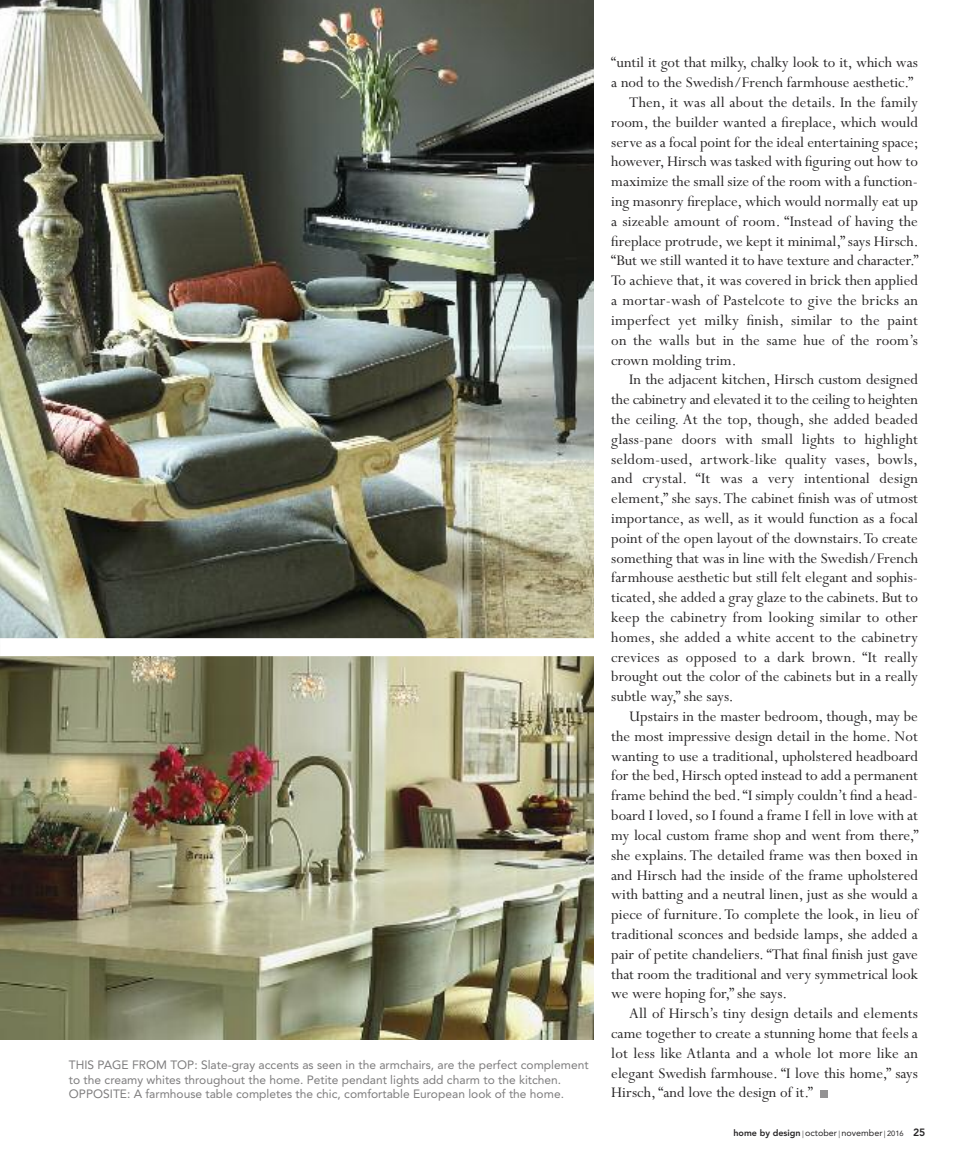
<style>
.page{position:relative;width:972px;height:1175px;background:#fff}
.page>*{position:absolute;margin:0;border:0;box-sizing:border-box;transform-origin:0 0}
.t1{font:16.5px "Perpetua";color:#272526}
.t2{font:12px/14.4px "Avenir";color:#7d7c7d}
.t3{font:9px "Avenir";color:#272526}
.s1{font-weight:800}
.s2{font-family:"Perpetua"}
.s3{font-size:7.5px}
.s4{font-weight:800;font-size:10.5px}
</style>
<div class="page">
<div style="left:820px;top:1089px;width:7px;height:8px;background:#939293"></div>
<img style="left:0;top:0;width:593px;height:638px">
<img style="left:0;top:656px;width:593px;height:384px">
<p class="t2" style="left:69px;top:1058px;width:521px">THIS PAGE FROM TOP: Slate-gray accents as seen in the armchairs, are the perfect complement to the creamy whites throughout the home. Petite pendant lights add charm to the kitchen.<br>OPPOSITE: A farmhouse table completes the chic, comfortable European look of the home.</p>
<p class="t1" style="left:611px;top:56px;width:308px">“until it got that milky, chalky look to it, which was</p>
<p class="t1" style="left:611px;top:76px;width:303px">a nod to the Swedish/French farmhouse aesthetic.”</p>
<p class="t1" style="left:629px;top:96px;width:290px">Then, it was all about the details. In the family</p>
<p class="t1" style="left:611px;top:116px;width:308px">room, the builder wanted a fireplace, which would</p>
<p class="t1" style="left:611px;top:136px;width:309px">serve as a focal point for the ideal entertaining space;</p>
<p class="t1" style="left:611px;top:155px;width:308px">however,Hirsch was tasked with figuring out how to</p>
<p class="t1" style="left:611px;top:175px;width:308px">maximize the small size of the room with a function-</p>
<p class="t1" style="left:611px;top:195px;width:308px">ing masonry fireplace, which would normally eat up</p>
<p class="t1" style="left:611px;top:215px;width:308px">a sizeable amount of room. “Instead of having the</p>
<p class="t1" style="left:611px;top:235px;width:309px">fireplace protrude, we kept it minimal,” says Hirsch.</p>
<p class="t1" style="left:611px;top:254px;width:309px">“But we still wanted it to have texture and character.”</p>
<p class="t1" style="left:611px;top:274px;width:308px">To achieve that, it was covered in brick then applied</p>
<p class="t1" style="left:611px;top:294px;width:308px">a mortar-wash of Pastelcote to give the bricks an</p>
<p class="t1" style="left:611px;top:314px;width:308px">imperfect yet milky finish, similar to the paint</p>
<p class="t1" style="left:611px;top:334px;width:308px">on the walls but in the same hue of the room’s</p>
<p class="t1" style="left:611px;top:353px;width:127px">crown molding trim.</p>
<p class="t1" style="left:629px;top:373px;width:290px">In the adjacent kitchen, Hirsch custom designed</p>
<p class="t1" style="left:611px;top:393px;width:308px">the cabinetry and elevated it to the ceiling to heighten</p>
<p class="t1" style="left:611px;top:413px;width:308px">the ceiling. At the top, though, she added beaded</p>
<p class="t1" style="left:611px;top:433px;width:308px">glass-pane doors with small lights to highlight</p>
<p class="t1" style="left:611px;top:452px;width:308px">seldom-used, artwork-like quality vases, bowls,</p>
<p class="t1" style="left:611px;top:472px;width:308px">and crystal. “It was a very intentional design</p>
<p class="t1" style="left:611px;top:492px;width:308px">element,” she says.The cabinet finish was of utmost</p>
<p class="t1" style="left:611px;top:512px;width:308px">importance, as well, as it would function as a focal</p>
<p class="t1" style="left:611px;top:532px;width:308px">point of the open layout of the downstairs.To create</p>
<p class="t1" style="left:611px;top:551px;width:308px">something that was in line with the Swedish/French</p>
<p class="t1" style="left:611px;top:571px;width:308px">farmhouse aesthetic but still felt elegant and sophis-</p>
<p class="t1" style="left:611px;top:591px;width:308px">ticated,she added a gray glaze to the cabinets. But to</p>
<p class="t1" style="left:611px;top:611px;width:308px">keep the cabinetry from looking similar to other</p>
<p class="t1" style="left:611px;top:631px;width:308px">homes, she added a white accent to the cabinetry</p>
<p class="t1" style="left:611px;top:650px;width:308px">crevices as opposed to a dark brown. “It really</p>
<p class="t1" style="left:611px;top:670px;width:308px">brought out the color of the cabinets but in a really</p>
<p class="t1" style="left:611px;top:690px;width:124px">subtle way,” she says.</p>
<p class="t1" style="left:629px;top:710px;width:290px">Upstairs in the master bedroom, though, may be</p>
<p class="t1" style="left:611px;top:730px;width:308px">the most impressive design detail in the home. Not</p>
<p class="t1" style="left:611px;top:749px;width:308px">wanting to use a traditional, upholstered headboard</p>
<p class="t1" style="left:611px;top:769px;width:308px">for the bed,Hirsch opted instead to add a permanent</p>
<p class="t1" style="left:611px;top:789px;width:308px">frame behind the bed.“I simply couldn’t find a head-</p>
<p class="t1" style="left:611px;top:809px;width:308px">board I loved, so I found a frame I fell in love with at</p>
<p class="t1" style="left:611px;top:829px;width:309px">my local custom frame shop and went from there,”</p>
<p class="t1" style="left:611px;top:848px;width:308px">she explains.The detailed frame was then boxed in</p>
<p class="t1" style="left:611px;top:868px;width:308px">and Hirsch had the inside of the frame upholstered</p>
<p class="t1" style="left:611px;top:888px;width:308px">with batting and a neutral linen, just as she would a</p>
<p class="t1" style="left:611px;top:908px;width:308px">piece of furniture.To complete the look, in lieu of</p>
<p class="t1" style="left:611px;top:928px;width:308px">traditional sconces and bedside lamps, she added a</p>
<p class="t1" style="left:611px;top:947px;width:308px">pair of petite chandeliers. “That final finish just gave</p>
<p class="t1" style="left:611px;top:967px;width:308px">that room the traditional and very symmetrical look</p>
<p class="t1" style="left:611px;top:987px;width:177px">we were hoping for,” she says.</p>
<p class="t1" style="left:629px;top:1007px;width:290px">All of Hirsch’s tiny design details and elements</p>
<p class="t1" style="left:611px;top:1027px;width:308px">came together to create a stunning home that feels a</p>
<p class="t1" style="left:611px;top:1046px;width:308px">lot less like Atlanta and a whole lot more like an</p>
<p class="t1" style="left:611px;top:1066px;width:308px">elegant Swedish farmhouse. “I love this home,” says</p>
<p class="t1" style="left:611px;top:1086px;width:203px">Hirsch,“and love the design of it.”</p>
<p class="t3" style="left:733px;top:1129px;width:194px"><span class="s1">home by design</span><span class="s2">|</span>october<span class="s2">|</span>november<span class="s2">|</span><span class="s3">2016</span> <span class="s4">25</span></p>
</div>
